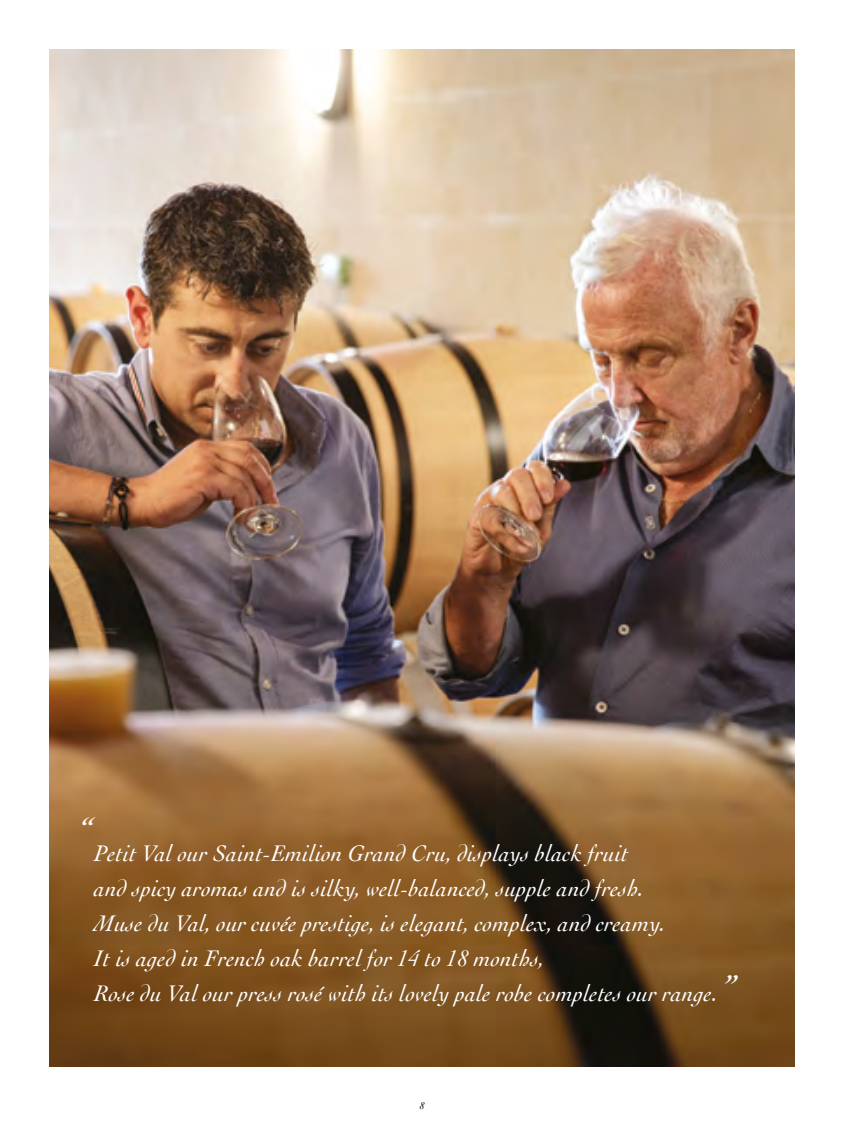
<style>
.page{position:relative;width:844px;height:1141px;background:#fff}
.page>*{position:absolute;margin:0;border:0;box-sizing:border-box;transform-origin:0 0}
.t1{font:italic 36.75px "Cochin";color:#fff}
.t2{font:italic 23.62px/35px "Cochin";letter-spacing:.01em;color:#fff}
.t3{font:italic 10.5px "Cochin";color:#000}
.s1{font-size:36.75px}
</style>
<div class="page">
<img style="left:50px;top:50px;width:744px;height:1017px">
<p class="t1" style="left:78px;top:806px;width:16px">“</p>
<p class="t2" style="left:94px;top:835px;width:642px">Petit Val our Saint-Emilion Grand Cru, displays black fruit<br>and spicy aromas and is silky, well-balanced, supple and fresh.<br>Muse du Val, our cuvée prestige, is elegant, complex, and creamy.<br>It is aged in French oak barrel for 14 to 18 months,<br>Rose du Val our press rosé with its lovely pale robe completes our range.<span class="s1">ˮ</span></p>
<p class="t3" style="left:419px;top:1098px;width:6px">8</p>
</div>
